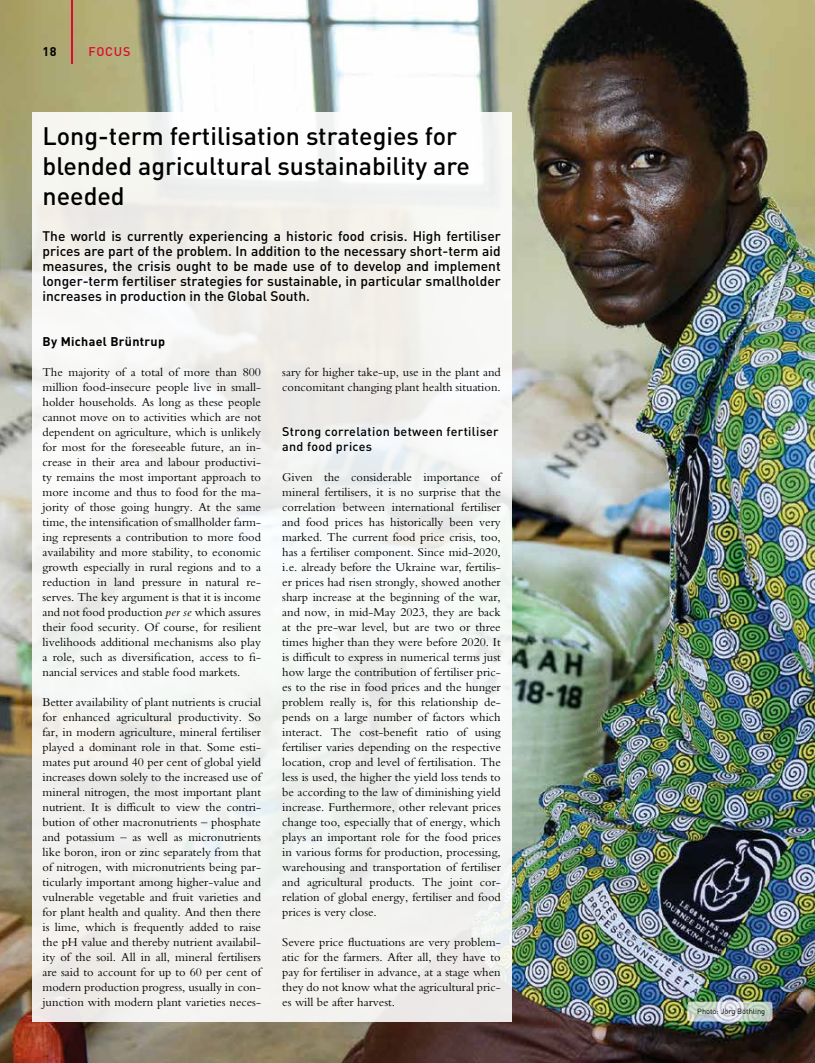
<style>
.page{position:relative;width:815px;height:1063px;background:#fff}
.page>*{position:absolute;margin:0;border:0;box-sizing:border-box;transform-origin:0 0}
.t1{font:500 25px/30px "DIN Pro";color:#000}
.t2{font:500 13.75px/15px "DIN Pro";color:#000;text-align:justify}
.t3{font:12.5px/15px "Bembo Std";color:#000;text-align:justify}
.t4{font:500 12.5px/15px "DIN Pro";letter-spacing:.025em;color:#000}
.t5{font:700 12.5px "DIN Pro";letter-spacing:.025em;color:#000}
.t6{font:500 12.5px "DIN Pro";letter-spacing:.06em;color:#dd0b2f}
.t7{font:7.5px "DIN Pro";color:#000}
.s1{font-style:italic}
</style>
<div class="page">
<img style="left:0;top:0;width:815px;height:1063px">
<div style="left:32px;top:112px;width:479px;height:910px;background:#f3f4f2"></div>
<svg style="left:687px;top:1002px;width:85px;height:20px;background:#c7d3cd"></svg>
<hr style="left:71px;top:0;width:2px;height:64px;background:#dd0b2f">
<p class="t5" style="left:43px;top:43px;width:16px">18</p>
<p class="t6" style="left:89px;top:43px;width:43px">FOCUS</p>
<h1 class="t1" style="left:43px;top:120px;width:429px">Long-term fertilisation strategies for blended agricultural sustainability are needed</h1>
<p class="t2" style="left:43px;top:228px;width:460px">The world is currently experiencing a historic food crisis. High fertiliser prices are part of the problem. In addition to the necessary short-term aid measures, the crisis ought to be made use of to develop and implement longer-term fertiliser strategies for sustainable, in particular smallholder increases in production in the Global South.</p>
<p class="t5" style="left:43px;top:333px;width:124px">By Michael Brüntrup</p>
<p class="t3" style="left:43px;top:365px;width:220px">The majority of a total of more than 800 million food-insecure people live in small&shy;holder households. As long as these people cannot move on to activities which are not dependent on agriculture, which is unlikely for most for the foreseeable future, an in&shy;crease in their area and labour productivi&shy;ty remains the most important approach to more income and thus to food for the ma&shy;jority of those going hungry. At the same time, the intensification of smallholder farm&shy;ing represents a contribution to more food availability and more stability, to economic growth especially in rural regions and to a reduction in land pressure in natural re&shy;serves. The key argument is that it is income and not food production <span class="s1">per se</span> which assures their food security. Of course, for resilient livelihoods additional mechanisms also play a role, such as diversification, access to fi&shy;nancial services and stable food markets.</p>
<p class="t3" style="left:43px;top:695px;width:220px">Better availability of plant nutrients is crucial for enhanced agricultural productivity. So far, in modern agriculture, mineral fertiliser played a dominant role in that. Some esti&shy;mates put around 40 per cent of global yield increases down solely to the increased use of mineral nitrogen, the most important plant nutrient. It is difficult to view the contri&shy;bution of other macronutrients – phosphate and potassium – as well as micronutrients like boron, iron or zinc separately from that of nitrogen, with micronutrients being par&shy;ticularly important among higher-value and vulnerable vegetable and fruit varieties and for plant health and quality. And then there is lime, which is frequently added to raise the pH value and thereby nutrient availabil&shy;ity of the soil. All in all, mineral fertilisers are said to account for up to 60 per cent of modern production progress, usually in con&shy;junction with modern plant varieties neces-</p>
<p class="t3" style="left:282px;top:365px;width:220px">sary for higher take-up, use in the plant and concomitant changing plant health situation.</p>
<p class="t4" style="left:282px;top:424px;width:218px">Strong correlation between fertiliser and food prices</p>
<p class="t3" style="left:282px;top:470px;width:220px">Given the considerable importance of mineral fertilisers, it is no surprise that the correlation between international fertiliser and food prices has historically been very marked. The current food price crisis, too, has a fertiliser component. Since mid-2020, i.e. already before the Ukraine war, fertilis&shy;er prices had risen strongly, showed another sharp increase at the beginning of the war, and now, in mid-May 2023, they are back at the pre-war level, but are two or three times higher than they were before 2020. It is difficult to express in numerical terms just how large the contribution of fertiliser pric&shy;es to the rise in food prices and the hunger problem really is, for this relationship de&shy;pends on a large number of factors which interact. The cost-benefit ratio of using fertiliser varies depending on the respective location, crop and level of fertilisation. The less is used, the higher the yield loss tends to be according to the law of diminishing yield increase. Furthermore, other relevant prices change too, especially that of energy, which plays an important role for the food prices in various forms for production, processing, warehousing and transportation of fertiliser and agricultural products. The joint cor&shy;relation of global energy, fertiliser and food prices is very close.</p>
<p class="t3" style="left:282px;top:935px;width:220px">Severe price fluctuations are very problem&shy;atic for the farmers. After all, they have to pay for fertiliser in advance, at a stage when they do not know what the agricultural pric&shy;es will be after harvest.</p>
<p class="t7" style="left:697px;top:1007px;width:70px">Photo: Jörg Böthling</p>
</div>
